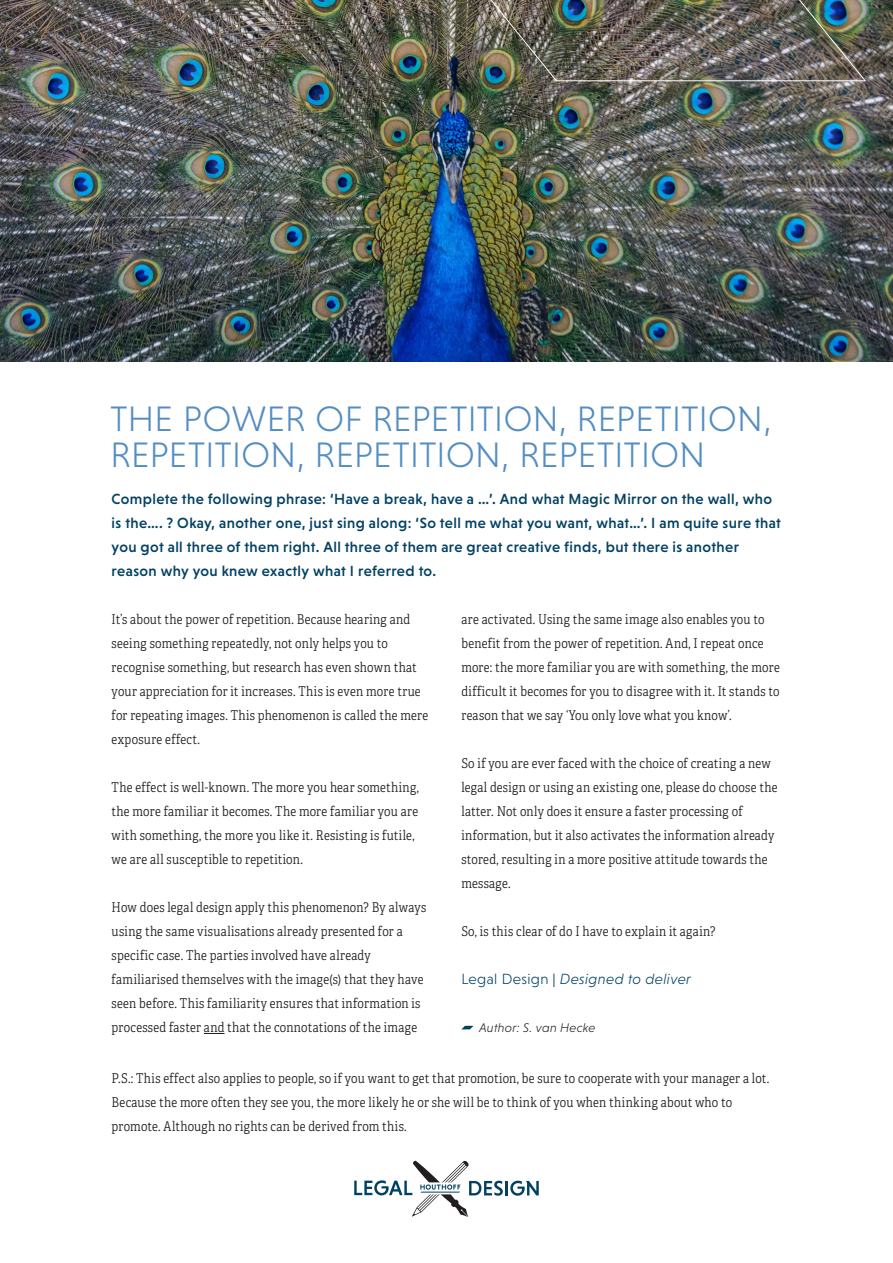
<style>
.page{position:relative;width:893px;height:1263px;background:#fff}
.page>*{position:absolute;margin:0;border:0;box-sizing:border-box;transform-origin:0 0}
.Heading{font:300 36px/36px "Niveau Grotesk";letter-spacing:.01em;color:#538dc1}
.Intro{font:500 15px/24px "Niveau Grotesk";letter-spacing:.025em;color:#034163}
.Body{font:italic 300 15px "Niveau Grotesk";letter-spacing:.025em;color:#034163}
.Body-2{font:13.5px/24px "Adelle Condensed Lt";letter-spacing:.02em;color:#231f20}
.Body-3{font:italic 300 12.75px "Niveau Grotesk";letter-spacing:.02em;color:#231f20}
.s1{font-style:normal}
.s2{font-weight:400;font-style:normal}
</style>
<div class="page">
<svg style="left:204px;top:1033px;width:20px;height:1px"></svg>
<svg style="left:462px;top:1026px;width:11px;height:3px"></svg>
<img style="left:0;top:0;width:893px;height:361px">
<img style="left:481px;top:0;width:385px;height:81px">
<hr style="left:505px;top:1181px;width:3px;height:14px;background:#034163">
<svg style="left:510px;top:1181px;width:29px;height:15px"></svg>
<svg style="left:354px;top:1160px;width:149px;height:57px"></svg>
<p class="Heading" style="left:110px;top:401px;width:663px">THE POWER OF REPETITION, REPETITION,<br>REPETITION, REPETITION, REPETITION</p>
<p class="Intro" style="left:112px;top:487px;width:671px">Complete the following phrase: ‘Have a break, have a …’. And what Magic Mirror on the wall, who is the…. ? Okay, another one, just sing along: ‘So tell me what you want, what…’. I am quite sure that you got all three of them right. All three of them are great creative finds, but there is another reason why you knew exactly what I referred to.</p>
<p class="Body-2" style="left:112px;top:607px;width:318px">It’s about the power of repetition. Because hearing and seeing something repeatedly, not only helps you to recognise something, but research has even shown that your appreciation for it increases. This is even more true for repeating images. This phenomenon is called the mere exposure effect.</p>
<p class="Body-2" style="left:112px;top:775px;width:309px">The effect is well-known. The more you hear something, the more familiar it becomes. The more familiar you are with something, the more you like it. Resisting is futile, we are all susceptible to repetition.</p>
<p class="Body-2" style="left:112px;top:895px;width:316px">How does legal design apply this phenomenon? By always using the same visualisations already presented for a specific case. The parties involved have already familiarised themselves with the image(s) that they have seen before. This familiarity ensures that information is processed faster and that the connotations of the image</p>
<p class="Body-2" style="left:461px;top:607px;width:320px">are activated. Using the same image also enables you to benefit from the power of repetition. And, I repeat once more: the more familiar you are with something, the more difficult it becomes for you to disagree with it. It stands to reason that we say ‘You only love what you know’.</p>
<p class="Body-2" style="left:461px;top:751px;width:318px">So if you are ever faced with the choice of creating a new legal design or using an existing one, please do choose the latter. Not only does it ensure a faster processing of information, but it also activates the information already stored, resulting in a more positive attitude towards the message.</p>
<p class="Body-2" style="left:461px;top:919px;width:256px">So, is this clear of do I have to explain it again?</p>
<p class="Body" style="left:461px;top:970px;width:231px"><span class="s1">Legal Design</span> <span class="s2">|</span> Designed to deliver</p>
<p class="Body-3" style="left:479px;top:1020px;width:118px">Author: S. van Hecke</p>
<p class="Body-2" style="left:112px;top:1066px;width:659px">P.S.: This effect also applies to people, so if you want to get that promotion, be sure to cooperate with your manager a lot.<br>Because the more often they see you, the more likely he or she will be to think of you when thinking about who to promote. Although no rights can be derived from this.</p>
</div>
